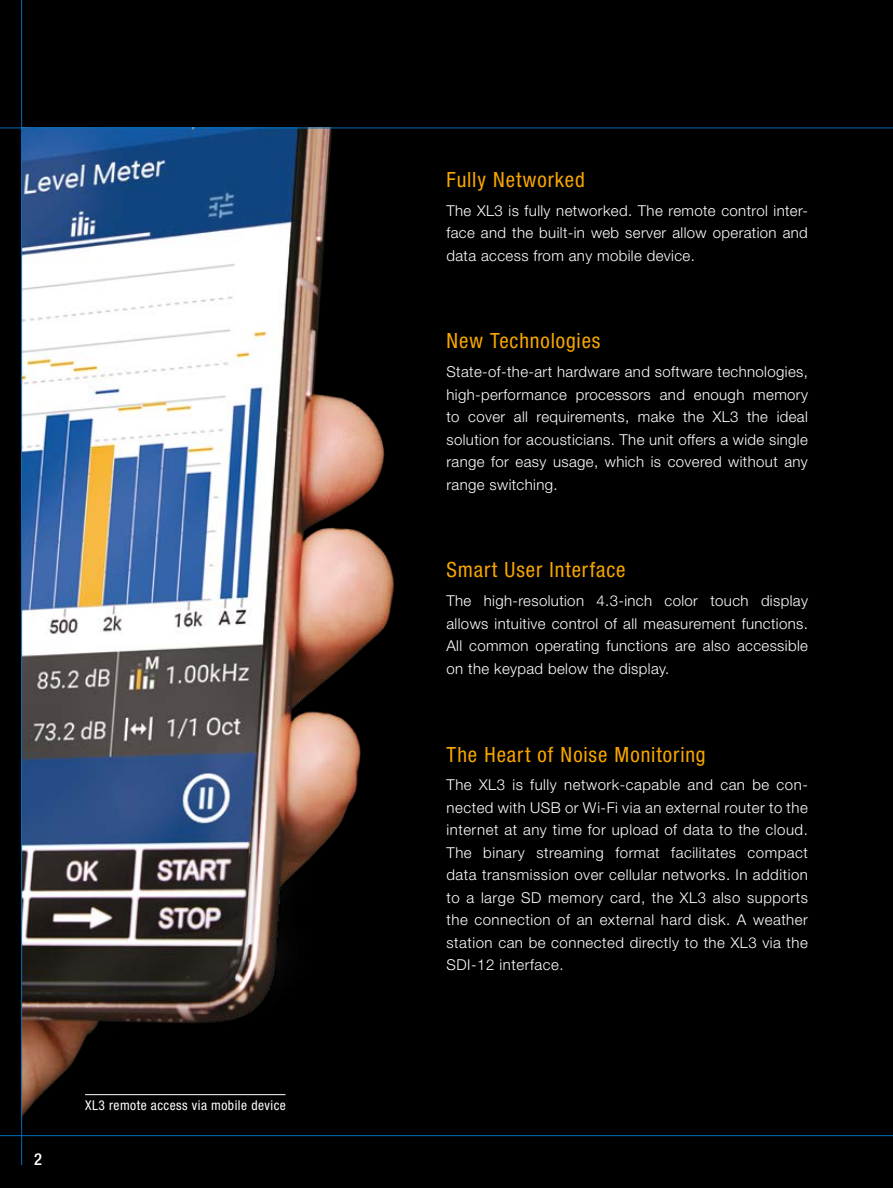
<style>
.page{position:relative;width:893px;height:1188px;background:#000}
.page>*{position:absolute;margin:0;border:0;box-sizing:border-box;transform-origin:0 0}
.Pro_Headline_2{font:condensed 21px "Helvetica Neue";letter-spacing:.045em;color:#f7a600}
.t1{font:500 condensed 16.5px "Helvetica Neue";color:#fff}
.Pro_Text_2{font:300 15px/22.5px "Helvetica Neue";letter-spacing:.025em;color:#fff;text-align:justify}
.Pro_Bildtitel_Blau{font:condensed 13.5px "Helvetica Neue";letter-spacing:.035em;color:#fff}
</style>
<div class="page">
<img style="left:22px;top:129px;width:372px;height:1006px">
<hr style="left:0;top:1135px;width:893px;height:1px;background:#006eb7">
<hr style="left:0;top:128px;width:893px;height:1px;background:#006eb7">
<hr style="left:21px;top:0;width:1px;height:1165px;background:#006eb7">
<hr style="left:85px;top:1094px;width:200px;height:1px;background:#fff">
<p class="t1" style="left:34px;top:1149px;width:9px">2</p>
<p class="Pro_Bildtitel_Blau" style="left:85px;top:1097px;width:202px">XL3 remote access via mobile device</p>
<p class="Pro_Headline_2" style="left:446px;top:167px;width:140px">Fully Networked</p>
<p class="Pro_Text_2" style="left:446px;top:199px;width:363px">The XL3 is fully networked. The remote control inter&shy;face and the built-in web server allow operation and data access from any mobile device.</p>
<p class="Pro_Headline_2" style="left:446px;top:329px;width:156px">New Technologies</p>
<p class="Pro_Text_2" style="left:446px;top:360px;width:363px">State-of-the-art hardware and software technologies, high-performance processors and enough memory to cover all requirements, make the XL3 the ideal solution for acousticians. The unit offers a wide single range for easy usage, which is covered without any range switching.</p>
<p class="Pro_Headline_2" style="left:446px;top:558px;width:181px">Smart User Interface</p>
<p class="Pro_Text_2" style="left:446px;top:589px;width:363px">The high-resolution 4.3-inch color touch display allows intuitive control of all measurement functions.<br>All common operating functions are also accessible on the keypad below the display.</p>
<p class="Pro_Headline_2" style="left:446px;top:742px;width:261px">The Heart of Noise Monitoring</p>
<p class="Pro_Text_2" style="left:446px;top:774px;width:363px">The XL3 is fully network-capable and can be con&shy;nected with USB or Wi-Fi via an external router to the internet at any time for upload of data to the cloud.<br>The binary streaming format facilitates compact data transmission over cellular networks. In addition to a large SD memory card, the XL3 also supports the connection of an external hard disk. A weather station can be connected directly to the XL3 via the SDI-12 interface.</p>
</div>
